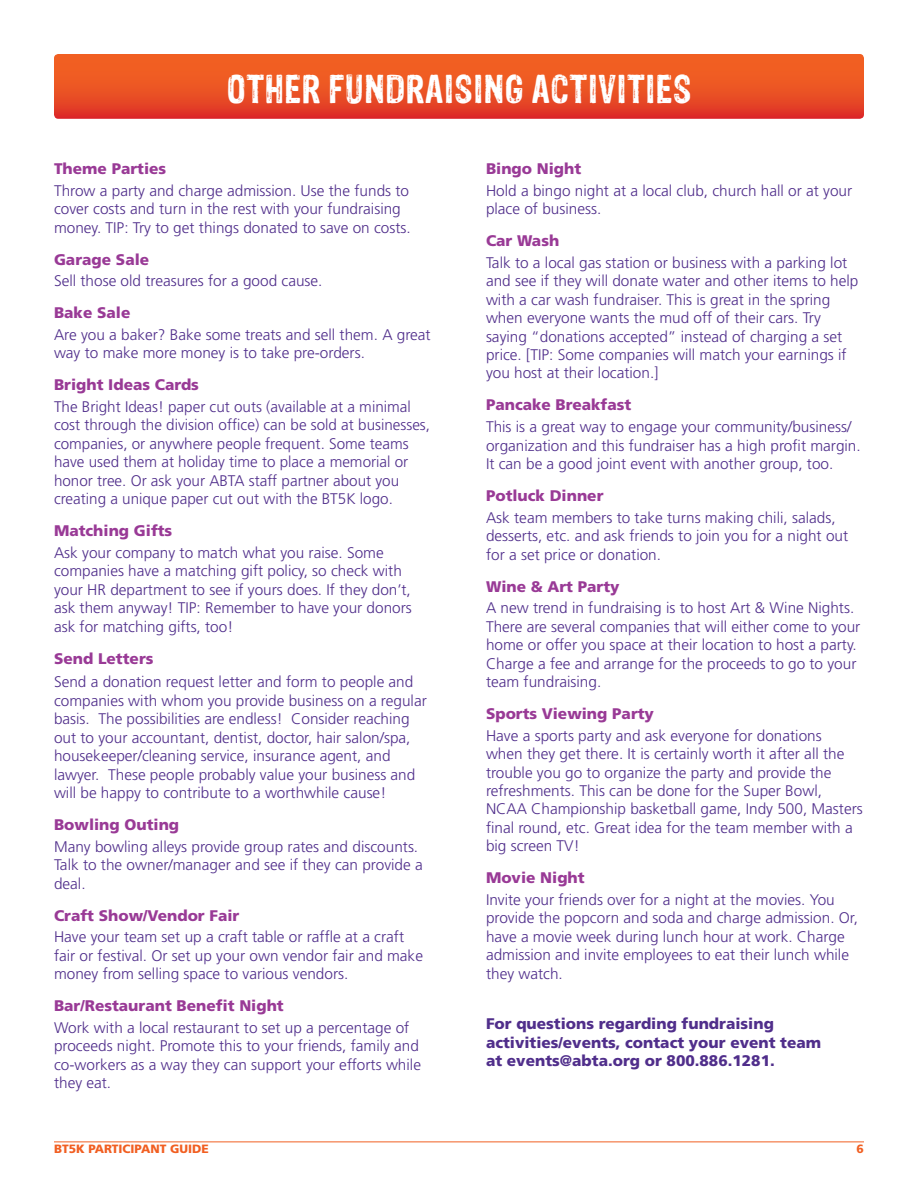
<style>
.page{position:relative;width:918px;height:1188px;background:#fff}
.page>*{position:absolute;margin:0;border:0;box-sizing:border-box;transform-origin:0 0}
.t1{font:33px "Sans Culottes";letter-spacing:.02em;color:#fff}
.t2{font:300 15.3px/18.5px "Frutiger";color:#502e8b}
.t3{font:900 15.3px "Frutiger";color:#993a96}
.t4{font:900 15.3px/18.5px "Frutiger";color:#502e8b}
.t5{font:900 12px "Frutiger";color:#f15f22}
</style>
<div class="page">
<hr style="left:54px;top:1142px;width:810px;height:1px;background:#f15f22">
<svg style="left:54px;top:54px;width:810px;height:65px;background:#ea5024"></svg>
<h1 class="t1" style="left:227px;top:64px;width:463px">OTHER FUNDRAISING ACTIVITIES</h1>
<p class="t3" style="left:54px;top:159px;width:114px">Theme Parties</p>
<p class="t2" style="left:54px;top:181px;width:358px">Throw a party and charge admission. Use the funds to cover costs and turn in the rest with your fundraising money. TIP: Try to get things donated to save on costs.</p>
<p class="t3" style="left:54px;top:250px;width:97px">Garage Sale</p>
<p class="t2" style="left:54px;top:272px;width:270px">Sell those old treasures for a good cause.</p>
<p class="t3" style="left:54px;top:304px;width:78px">Bake Sale</p>
<p class="t2" style="left:54px;top:325px;width:378px">Are you a baker? Bake some treats and sell them. A great way to make more money is to take pre-orders.</p>
<p class="t3" style="left:54px;top:376px;width:147px">Bright Ideas Cards</p>
<p class="t2" style="left:54px;top:397px;width:378px">The Bright Ideas! paper cut outs (available at a minimal cost through the division office) can be sold at businesses, companies, or anywhere people frequent. Some teams have used them at holiday time to place a memorial or honor tree. Or ask your ABTA staff partner about you creating a unique paper cut out with the BT5K logo.</p>
<p class="t3" style="left:54px;top:522px;width:120px">Matching Gifts</p>
<p class="t2" style="left:54px;top:543px;width:359px">Ask your company to match what you raise. Some companies have a matching gift policy, so check with your HR department to see if yours does. If they don’t, ask them anyway! TIP: Remember to have your donors ask for matching gifts, too!</p>
<p class="t3" style="left:54px;top:649px;width:101px">Send Letters</p>
<p class="t2" style="left:54px;top:673px;width:374px">Send a donation request letter and form to people and companies with whom you provide business on a regular basis. The possibilities are endless! Consider reaching out to your accountant, dentist, doctor, hair salon/spa, housekeeper/cleaning service, insurance agent, and lawyer. These people probably value your business and will be happy to contribute to a worthwhile cause!</p>
<p class="t3" style="left:54px;top:815px;width:127px">Bowling Outing</p>
<p class="t2" style="left:54px;top:837px;width:370px">Many bowling alleys provide group rates and discounts.<br>Talk to the owner/manager and see if they can provide a deal.</p>
<p class="t3" style="left:54px;top:906px;width:187px">Craft Show/Vendor Fair</p>
<p class="t2" style="left:54px;top:928px;width:371px">Have your team set up a craft table or raffle at a craft fair or festival. Or set up your own vendor fair and make money from selling space to various vendors.</p>
<p class="t3" style="left:54px;top:997px;width:231px">Bar/Restaurant Benefit Night</p>
<p class="t2" style="left:54px;top:1018px;width:369px">Work with a local restaurant to set up a percentage of proceeds night. Promote this to your friends, family and co-workers as a way they can support your efforts while they eat.</p>
<p class="t3" style="left:486px;top:159px;width:97px">Bingo Night</p>
<p class="t2" style="left:486px;top:181px;width:368px">Hold a bingo night at a local club, church hall or at your place of business.</p>
<p class="t3" style="left:486px;top:231px;width:75px">Car Wash</p>
<p class="t2" style="left:486px;top:253px;width:374px">Talk to a local gas station or business with a parking lot and see if they will donate water and other items to help with a car wash fundraiser. This is great in the spring when everyone wants the mud off of their cars. Try saying “donations accepted” instead of charging a set price. [TIP: Some companies will match your earnings if you host at their location.]</p>
<p class="t3" style="left:486px;top:396px;width:147px">Pancake Breakfast</p>
<p class="t2" style="left:486px;top:418px;width:376px">This is a great way to engage your community/business/ organization and this fundraiser has a high profit margin.<br>It can be a good joint event with another group, too.</p>
<p class="t3" style="left:486px;top:486px;width:119px">Potluck Dinner</p>
<p class="t2" style="left:486px;top:508px;width:364px">Ask team members to take turns making chili, salads, desserts, etc. and ask friends to join you for a night out for a set price or donation.</p>
<p class="t3" style="left:486px;top:577px;width:135px">Wine &amp; Art Party</p>
<p class="t2" style="left:486px;top:599px;width:376px">A new trend in fundraising is to host Art &amp; Wine Nights.<br>There are several companies that will either come to your home or offer you space at their location to host a party.<br>Charge a fee and arrange for the proceeds to go to your team fundraising.</p>
<p class="t3" style="left:486px;top:704px;width:170px">Sports Viewing Party</p>
<p class="t2" style="left:486px;top:726px;width:378px">Have a sports party and ask everyone for donations<br>when they get there. It is certainly worth it after all the trouble you go to organize the party and provide the refreshments. This can be done for the Super Bowl, NCAA Championship basketball game, Indy 500, Masters final round, etc. Great idea for the team member with a big screen TV!</p>
<p class="t3" style="left:486px;top:869px;width:100px">Movie Night</p>
<p class="t2" style="left:486px;top:890px;width:373px">Invite your friends over for a night at the movies. You provide the popcorn and soda and charge admission. Or, have a movie week during lunch hour at work. Charge admission and invite employees to eat their lunch while they watch.</p>
<p class="t4" style="left:486px;top:1014px;width:337px">For questions regarding fundraising activities/events, contact your event team at events@abta.org or 800.886.1281.</p>
<p class="t5" style="left:54px;top:1142px;width:156px">BT5K participant Guide</p>
<p class="t5" style="left:857px;top:1142px;width:9px">6</p>
</div>
